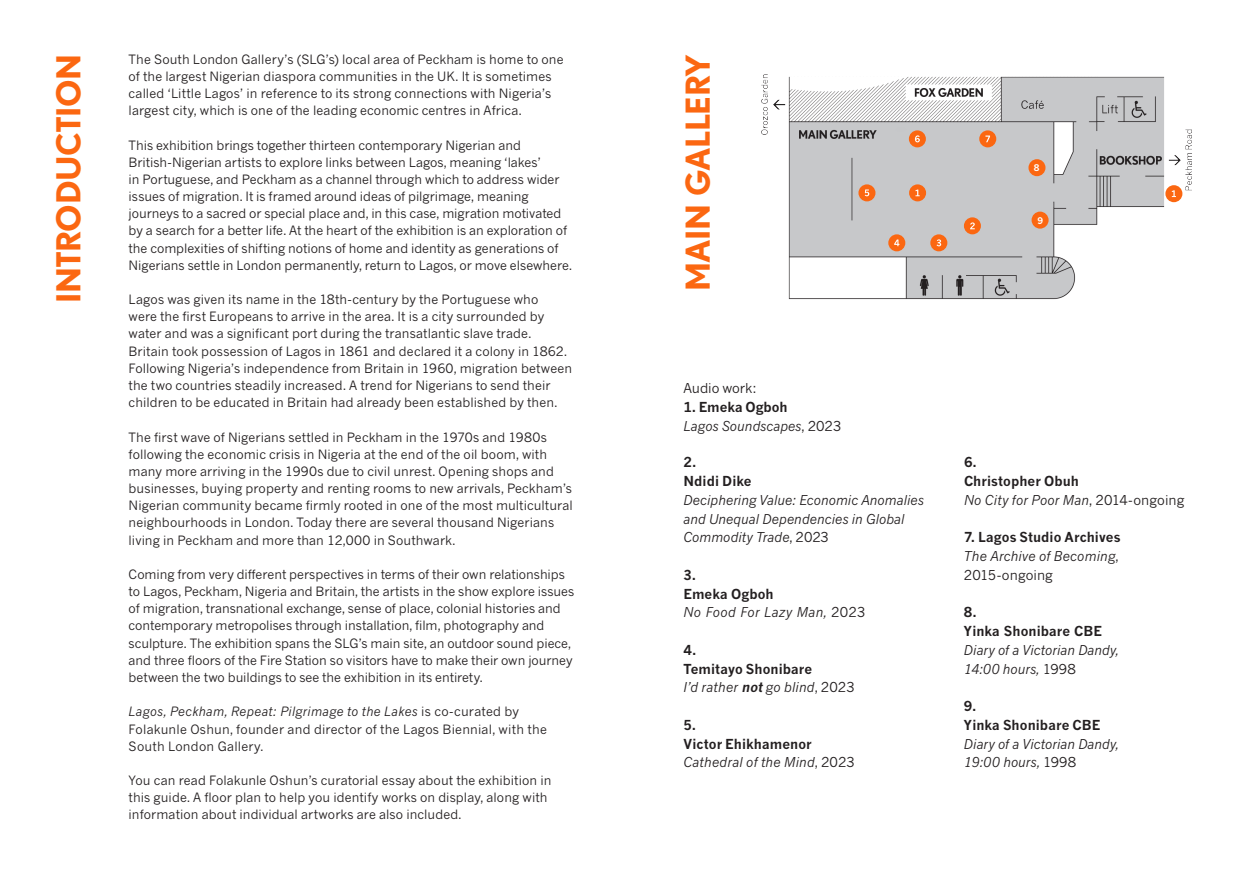
<style>
.page{position:relative;width:1259px;height:893px;background:#fff}
.page>*{position:absolute;margin:0;border:0;box-sizing:border-box;transform-origin:0 0}
.A_head_col{font:700 33px "Nobel";letter-spacing:-.02em;color:#fb6711}
.Text_no_spc{font:italic 13.5px/18.8px "News Gothic MT Std";color:#231f20}
.Text_no_spc-2{font:700 13.5px/18.8px "News Gothic MT Std";letter-spacing:.005em;color:#231f20}
.paragraph{font:italic 13.5px "News Gothic MT Std";letter-spacing:.02em;color:#231f20}
.paragraph-2{font:700 13.5px "News Gothic MT Std";letter-spacing:.005em;color:#231f20}
.Text_no_spc-3{font:13.5px "News Gothic MT Std";letter-spacing:-.005em;color:#231f20}
.Text_no_spc-4{font:12.75px/17.1px "News Gothic MT Std";letter-spacing:.005em;color:#231f20}
.t1{font:700 9px "News Gothic MT Std";color:#fff}
.s1{font-style:italic}
.s2{font-style:normal}
.s3{font-weight:700;font-style:normal}
.s4{font-weight:400;font-style:italic}
.s5{font-weight:400}
</style>
<div class="page">
<img style="left:761px;top:74px;width:431px;height:226px">
<div style="left:964px;top:217px;width:17px;height:17px;background:#fb6711;border-radius:50%"></div>
<svg style="left:970px;top:222px;width:4px;height:7px"></svg>
<div style="left:930px;top:234px;width:17px;height:17px;background:#fb6711;border-radius:50%"></div>
<svg style="left:936px;top:239px;width:5px;height:7px"></svg>
<div style="left:888px;top:234px;width:17px;height:17px;background:#fb6711;border-radius:50%"></div>
<svg style="left:894px;top:239px;width:5px;height:7px"></svg>
<div style="left:858px;top:184px;width:17px;height:17px;background:#fb6711;border-radius:50%"></div>
<svg style="left:864px;top:189px;width:5px;height:7px"></svg>
<div style="left:909px;top:130px;width:17px;height:17px;background:#fb6711;border-radius:50%"></div>
<svg style="left:915px;top:135px;width:5px;height:7px"></svg>
<div style="left:1028px;top:159px;width:17px;height:17px;background:#fb6711;border-radius:50%"></div>
<div style="left:979px;top:130px;width:17px;height:17px;background:#fb6711;border-radius:50%"></div>
<svg style="left:985px;top:136px;width:5px;height:6px"></svg>
<div style="left:1031px;top:212px;width:17px;height:17px;background:#fb6711;border-radius:50%"></div>
<div style="left:909px;top:184px;width:17px;height:17px;background:#fb6711;border-radius:50%"></div>
<svg style="left:915px;top:190px;width:4px;height:6px"></svg>
<div style="left:1165px;top:185px;width:17px;height:17px;background:#fb6711;border-radius:50%"></div>
<svg style="left:1171px;top:190px;width:5px;height:7px"></svg>
<p class="Text_no_spc-4" style="left:129px;top:50px;width:436px">The South London Gallery’s (SLG’s) local area of Peckham is home to one of the largest Nigerian diaspora communities in the UK. It is sometimes called ‘Little Lagos’ in reference to its strong connections with Nigeria’s largest city, which is one of the leading economic centres in Africa.</p>
<p class="Text_no_spc-4" style="left:129px;top:136px;width:445px">This exhibition brings together thirteen contemporary Nigerian and British-Nigerian artists to explore links between Lagos, meaning ‘lakes’<br>in Portuguese, and Peckham as a channel through which to address wider issues of migration. It is framed around ideas of pilgrimage, meaning journeys to a sacred or special place and, in this case, migration motivated by a search for a better life. At the heart of the exhibition is an exploration of the complexities of shifting notions of home and identity as generations of Nigerians settle in London permanently, return to Lagos, or move elsewhere.</p>
<p class="Text_no_spc-4" style="left:129px;top:291px;width:440px">Lagos was given its name in the 18th-century by the Portuguese who were the first Europeans to arrive in the area. It is a city surrounded by water and was a significant port during the transatlantic slave trade.<br>Britain took possession of Lagos in 1861 and declared it a colony in 1862.</p>
<p class="Text_no_spc-4" style="left:129px;top:359px;width:445px">Following Nigeria’s independence from Britain in 1960, migration between the two countries steadily increased. A trend for Nigerians to send their children to be educated in Britain had already been established by then.</p>
<p class="Text_no_spc-4" style="left:129px;top:428px;width:445px">The first wave of Nigerians settled in Peckham in the 1970s and 1980s following the economic crisis in Nigeria at the end of the oil boom, with many more arriving in the 1990s due to civil unrest. Opening shops and businesses, buying property and renting rooms to new arrivals, Peckham’s Nigerian community became firmly rooted in one of the most multicultural neighbourhoods in London. Today there are several thousand Nigerians living in Peckham and more than 12,000 in Southwark.</p>
<p class="Text_no_spc-4" style="left:129px;top:566px;width:447px">Coming from very different perspectives in terms of their own relationships to Lagos, Peckham, Nigeria and Britain, the artists in the show explore issues of migration, transnational exchange, sense of place, colonial histories and contemporary metropolises through installation, film, photography and sculpture. The exhibition spans the SLG’s main site, an outdoor sound piece, and three floors of the Fire Station so visitors have to make their own journey between the two buildings to see the exhibition in its entirety.</p>
<p class="Text_no_spc-4" style="left:129px;top:703px;width:420px"><span class="s1">Lagos, Peckham, Repeat: Pilgrimage to the Lakes</span> is co-curated by<br>Folakunle Oshun, founder and director of the Lagos Biennial, with the<br>South London Gallery.</p>
<p class="Text_no_spc-4" style="left:129px;top:772px;width:424px">You can read Folakunle Oshun’s curatorial essay about the exhibition in this guide. A floor plan to help you identify works on display, along with information about individual artworks are also included.</p>
<p class="A_head_col" style="left:49px;top:303px;width:250px;rotate:-90deg">INTRODUCTION</p>
<p class="A_head_col" style="left:678px;top:291px;width:239px;rotate:-90deg">MAIN GALLERY</p>
<p class="Text_no_spc-3" style="left:683px;top:380px;width:75px">Audio work:</p>
<p class="Text_no_spc-2" style="left:683px;top:398px;width:106px">1. Emeka Ogboh</p>
<p class="Text_no_spc" style="left:683px;top:416px;width:159px">Lagos Soundscapes<span class="s2">, 2023</span></p>
<p class="Text_no_spc-2" style="left:683px;top:453px;width:14px">2.</p>
<p class="Text_no_spc" style="left:683px;top:472px;width:242px"><span class="s3">Ndidi Dike<br></span>Deciphering Value: Economic Anomalies and Unequal Dependencies in Global<br>Commodity Trade<span class="s2">, 2023</span></p>
<p class="Text_no_spc-2" style="left:683px;top:565px;width:14px">3.</p>
<p class="Text_no_spc-2" style="left:683px;top:584px;width:92px">Emeka Ogboh</p>
<p class="paragraph" style="left:683px;top:604px;width:184px">No Food For Lazy Man, <span class="s2">2023</span></p>
<p class="Text_no_spc-2" style="left:683px;top:640px;width:14px">4.</p>
<p class="Text_no_spc-2" style="left:683px;top:659px;width:173px">Temitayo Shonibare<br><span class="s4">I’d rather</span> <span class="s1">not</span><span class="s4">go blind</span><span class="s5">, 2023</span></p>
<p class="Text_no_spc-2" style="left:683px;top:715px;width:14px">5.</p>
<p class="Text_no_spc" style="left:683px;top:734px;width:173px"><span class="s3">Victor Ehikhamenor<br></span>Cathedral of the Mind<span class="s2">, 2023</span></p>
<p class="t1" style="left:1034px;top:163px;width:7px">8</p>
<p class="t1" style="left:1037px;top:215px;width:7px">9</p>
<p class="Text_no_spc-2" style="left:964px;top:453px;width:14px">6.</p>
<p class="Text_no_spc-2" style="left:964px;top:471px;width:117px">Christopher Obuh</p>
<p class="Text_no_spc" style="left:964px;top:490px;width:222px">No City for Poor Man<span class="s2">, 2014-ongoing</span></p>
<p class="Text_no_spc-2" style="left:964px;top:528px;width:158px">7. Lagos Studio Archives</p>
<p class="Text_no_spc" style="left:964px;top:547px;width:156px">The Archive of Becoming<span class="s2">,<br>2015-ongoing</span></p>
<p class="paragraph-2" style="left:964px;top:604px;width:14px">8.</p>
<p class="paragraph-2" style="left:964px;top:623px;width:139px">Yinka Shonibare CBE</p>
<p class="Text_no_spc" style="left:964px;top:640px;width:156px">Diary of a Victorian Dandy,<br>14:00 hours, <span class="s2">1998</span></p>
<p class="Text_no_spc-2" style="left:964px;top:696px;width:14px">9.</p>
<p class="Text_no_spc" style="left:964px;top:715px;width:156px"><span class="s3">Yinka Shonibare CBE<br></span>Diary of a Victorian Dandy,<br>19:00 hours, <span class="s2">1998</span></p>
</div>
